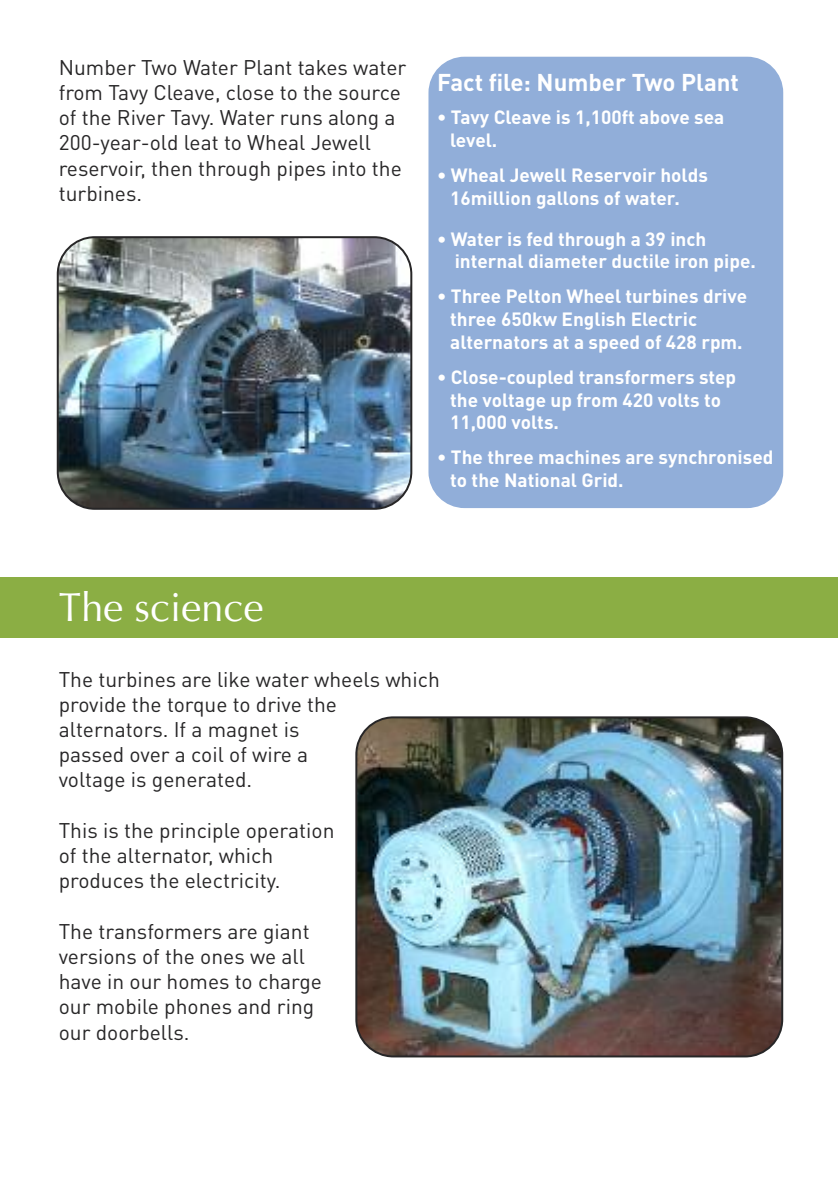
<style>
.page{position:relative;width:840px;height:1191px;background:#fff}
.page>*{position:absolute;margin:0;border:0;box-sizing:border-box;transform-origin:0 0}
.t1{font:40px "Optima";color:#fff}
.t2{font:700 24px "DINOT";color:#fff}
.t3{font:21px/25.2px "DINOT";color:#272627}
.t4{font:700 19px/22.8px "DINOT";color:#fff}
</style>
<div class="page">
<div style="left:0;top:577px;width:836px;height:60px;background:#8bae44"></div>
<div style="left:428px;top:57px;width:354px;height:451px;background:#91aed9;border-radius:36px"></div>
<img style="left:57px;top:236px;width:355px;height:274px">
<img style="left:355px;top:716px;width:427px;height:341px">
<p class="t3" style="left:59px;top:57px;width:349px">Number Two Water Plant takes water from Tavy Cleave, close to the source of the River Tavy. Water runs along a<br>200-year-old leat to Wheal Jewell reservoir, then through pipes into the turbines.</p>
<p class="t2" style="left:437px;top:74px;width:303px">Fact file: Number Two Plant</p>
<p class="t4" style="left:450px;top:108px;width:275px;text-indent:-13px">• Tavy Cleave is 1,100ft above sea level.</p>
<p class="t4" style="left:450px;top:166px;width:259px;text-indent:-13px">• Wheal Jewell Reservoir holds<br>16million gallons of water.</p>
<p class="t4" style="left:454px;top:229px;width:302px;text-indent:-18px">• Water is fed through a 39 inch internal diameter ductile iron pipe.</p>
<p class="t4" style="left:450px;top:287px;width:298px;text-indent:-13px">• Three Pelton Wheel turbines drive three 650kw English Electric alternators at a speed of 428 rpm.</p>
<p class="t4" style="left:450px;top:367px;width:287px;text-indent:-13px">• Close-coupled transformers step the voltage up from 420 volts to<br>11,000 volts.</p>
<p class="t4" style="left:450px;top:448px;width:324px;text-indent:-13px">• The three machines are synchronised to the National Grid.</p>
<h1 class="t1" style="left:59px;top:582px;width:206px">The science</h1>
<p class="t3" style="left:59px;top:669px;width:382px">The turbines are like water wheels which provide the torque to drive the alternators. If a magnet is<br>passed over a coil of wire a<br>voltage is generated.</p>
<p class="t3" style="left:59px;top:820px;width:277px">This is the principle operation of the alternator, which produces the electricity.</p>
<p class="t3" style="left:59px;top:921px;width:264px">The transformers are giant versions of the ones we all have in our homes to charge our mobile phones and ring our doorbells.</p>
</div>
